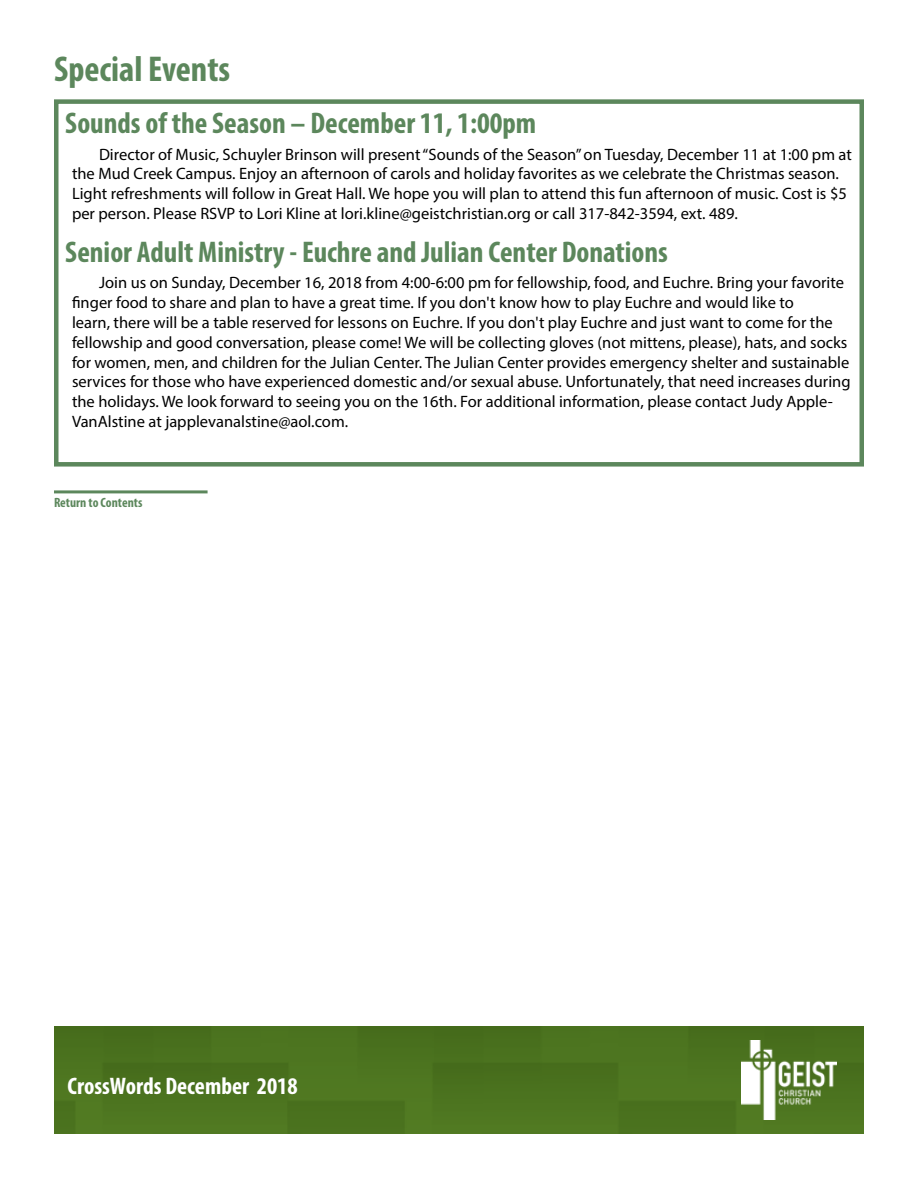
<style>
.page{position:relative;width:918px;height:1188px;background:#fff}
.page>*{position:absolute;margin:0;border:0;box-sizing:border-box;transform-origin:0 0}
.t1{font:700 condensed 36px "Myriad Pro";color:#5c875c}
.t2{font:700 condensed 30px "Myriad Pro";color:#5c875c}
.t3{font:700 condensed 24px "Myriad Pro";color:#fff}
.t4{font:16.5px/19.8px "Myriad Pro";color:#000}
.t5{font:700 condensed 13.5px "Myriad Pro";color:#5c875c}
</style>
<div class="page">
<div style="left:54px;top:1026px;width:810px;height:108px;background:#4b731f"></div>
<img style="left:742px;top:1041px;width:95px;height:78px">
<div style="left:54px;top:99px;width:810px;height:368px;border:4px solid #5c875c"></div>
<hr style="left:54px;top:490px;width:154px;height:3px;background:#5c875c">
<h1 class="t1" style="left:54px;top:47px;width:178px">Special Events</h1>
<h2 class="t2" style="left:65px;top:104px;width:473px">Sounds of the Season – December 11, 1:00pm</h2>
<p class="t4" style="left:72px;top:144px;width:781px;text-indent:27px">Director of Music, Schuyler Brinson will present “Sounds of the Season” on Tuesday, December 11 at 1:00 pm at the Mud Creek Campus. Enjoy an afternoon of carols and holiday favorites as we celebrate the Christmas season.<br>Light refreshments will follow in Great Hall. We hope you will plan to attend this fun afternoon of music. Cost is $5 per person. Please RSVP to Lori Kline at lori.kline@geistchristian.org or call 317-842-3594, ext. 489.</p>
<h2 class="t2" style="left:65px;top:233px;width:604px">Senior Adult Ministry - Euchre and Julian Center Donations</h2>
<p class="t4" style="left:72px;top:273px;width:780px;text-indent:27px">Join us on Sunday, December 16, 2018 from 4:00-6:00 pm for fellowship, food, and Euchre. Bring your favorite finger food to share and plan to have a great time. If you don't know how to play Euchre and would like to<br>learn, there will be a table reserved for lessons on Euchre. If you don't play Euchre and just want to come for the fellowship and good conversation, please come! We will be collecting gloves (not mittens, please), hats, and socks for women, men, and children for the Julian Center. The Julian Center provides emergency shelter and sustainable services for those who have experienced domestic and/or sexual abuse. Unfortunately, that need increases during the holidays. We look forward to seeing you on the 16th. For additional information, please contact Judy Apple-VanAlstine at japplevanalstine@aol.com.</p>
<p class="t5" style="left:54px;top:494px;width:90px">Return to Contents</p>
<h3 class="t3" style="left:68px;top:1071px;width:232px">CrossWords December 2018</h3>
</div>
